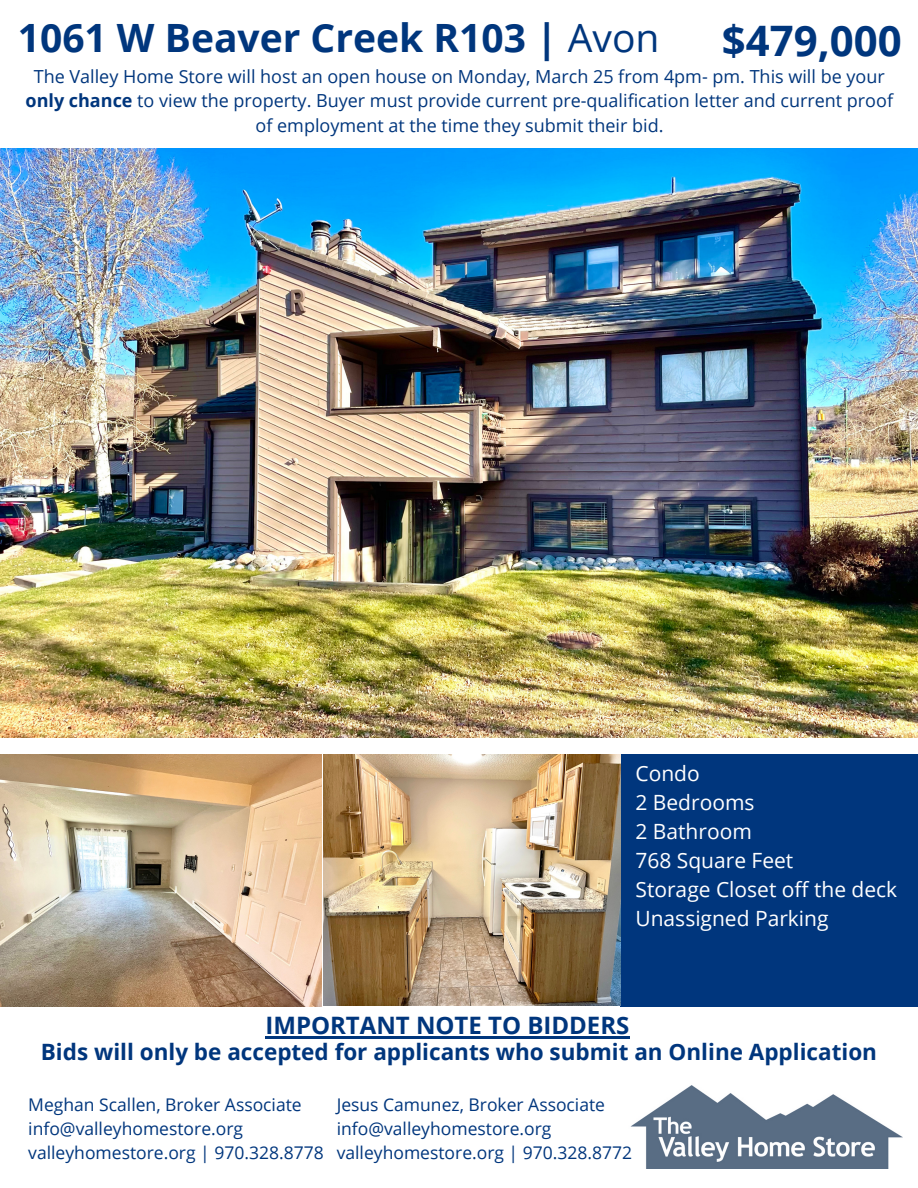
<style>
.page{position:relative;width:918px;height:1188px;background:#fff}
.page>*{position:absolute;margin:0;border:0;box-sizing:border-box;transform-origin:0 0}
.t1{font:700 42px "Open Sans";color:#00367d}
.t2{font:700 39px "Open Sans";color:#00367d}
.t3{font:700 24px "Open Sans";color:#00367d}
.t4{font:700 22.5px "Open Sans";color:#00367d}
.t5{font:21px/29.1px "Open Sans";color:#fff}
.t6{font:18px/24.8px "Open Sans";color:#00367d;text-align:center}
.t7{font:17.55px "Open Sans";color:#00367d}
.s1{font-weight:400}
.s2{font-weight:700}
</style>
<div class="page">
<img style="left:630px;top:1085px;width:273px;height:83px">
<div style="left:620px;top:754px;width:298px;height:253px;background:#00367d"></div>
<img style="left:0;top:149px;width:918px;height:588px">
<img style="left:0;top:754px;width:322px;height:252px">
<img style="left:324px;top:754px;width:297px;height:251px">
<hr style="left:265px;top:1036px;width:364px;height:2px;background:#00367d">
<p class="t2" style="left:18px;top:10px;width:643px">1061 W Beaver Creek R103 | <span class="s1">Avon</span></p>
<h5 class="t1" style="left:722px;top:11px;width:181px">$479,000</h5>
<h3 class="t6" style="left:26px;top:63px;width:869px">The Valley Home Store will host an open house on Monday, March 25 from 4pm- pm. This will be your <span class="s2">only chance</span> to view the property. Buyer must provide current pre-qualification letter and current proof of employment at the time they submit their bid.</h3>
<p class="t5" style="left:636px;top:758px;width:263px">Condo<br>2 Bedrooms<br>2 Bathroom<br>768 Square Feet<br>Storage Closet off the deck<br>Unassigned Parking</p>
<p class="t3" style="left:265px;top:1008px;width:365px">IMPORTANT NOTE TO BIDDERS</p>
<p class="t4" style="left:41px;top:1036px;width:838px">Bids will only be accepted for applicants who submit an Online Application</p>
<p class="t7" style="left:337px;top:1092px;width:270px">Jesus Camunez, Broker Associate</p>
<p class="t7" style="left:337px;top:1116px;width:216px">info@valleyhomestore.org</p>
<p class="t7" style="left:337px;top:1141px;width:297px">valleyhomestore.org | 970.328.8772</p>
<h4 class="t7" style="left:28px;top:1092px;width:275px">Meghan Scallen, Broker Associate</h4>
<p class="t7" style="left:28px;top:1116px;width:216px">info@valleyhomestore.org</p>
<p class="t7" style="left:28px;top:1141px;width:297px">valleyhomestore.org | 970.328.8778</p>
</div>
